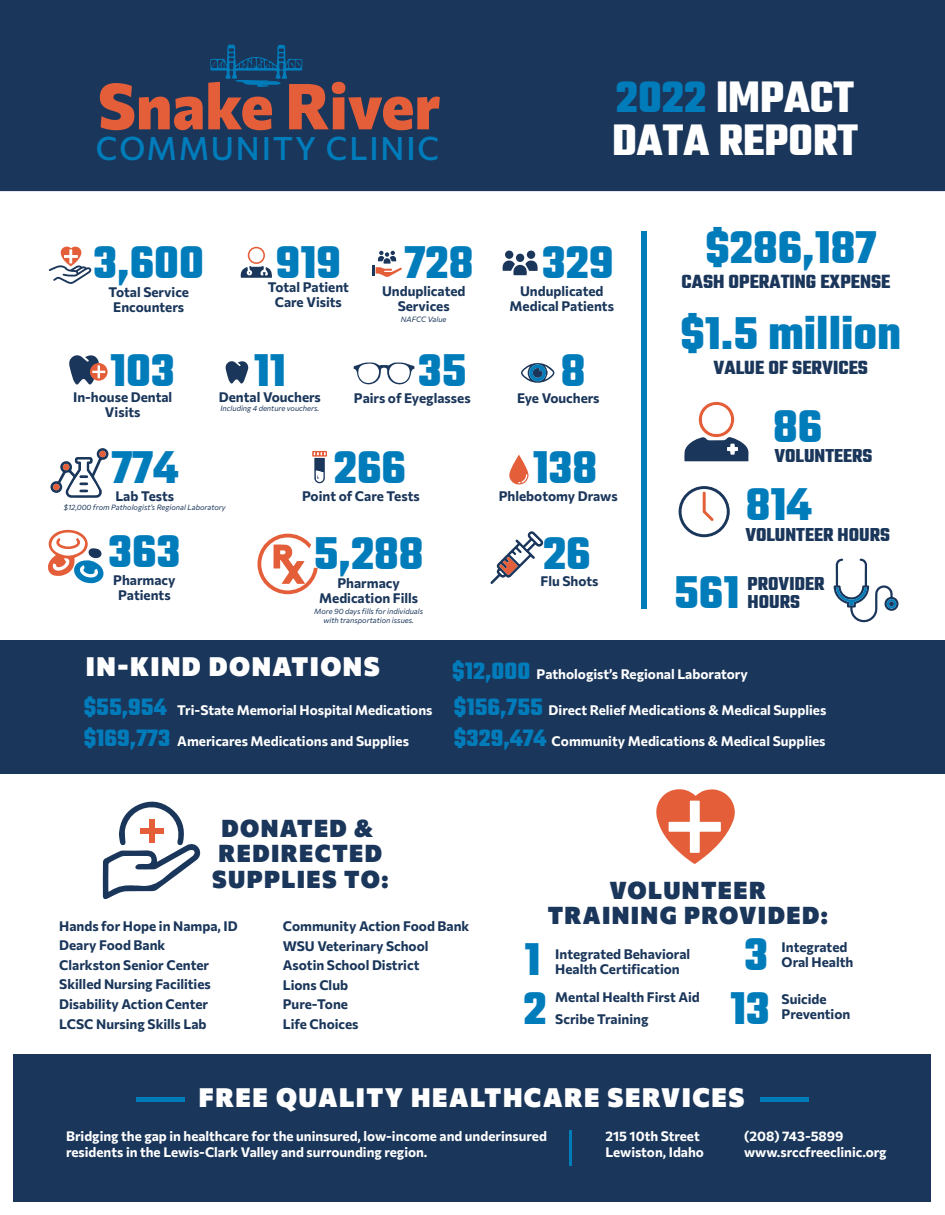
<style>
.page{position:relative;width:945px;height:1215px;background:#fff}
.page>*{position:absolute;margin:0;border:0;box-sizing:border-box;transform-origin:0 0}
.t1{font:800 63.6px "Commissioner";color:#e45f39}
.t2{font:700 49.65px/96.8px "Teko";color:#017cbb}
.t3{font:700 47.55px/42.3px "Teko";color:#fff}
.t4{font:500 32.25px "Commissioner";letter-spacing:.055em;color:#017cbb}
.t5{font:900 26.4px "Commissioner";letter-spacing:.055em;color:#fff}
.t6{font:900 24.15px/25.5px "Commissioner";letter-spacing:.055em;color:#1a365a;text-align:center}
.t7{font:700 20.7px "Teko";color:#1a365a}
.t8{font:700 20.25px "Teko";color:#1a365a}
.t9{font:700 13.65px/19.5px "Commissioner";color:#1a365a;text-align:center}
.t10{font:700 13.65px "Commissioner";color:#fff}
.t11{font:700 13.5px/16.2px "Commissioner";color:#fff}
.t12{font:7.5px/9px "Commissioner";color:#1a365a;text-align:center}
.s1{color:#017cbb}
.s2{font-family:"Teko";font-size:25.65px;color:#017cbb}
</style>
<div class="page">
<div style="left:0;top:0;width:945px;height:191px;background:#1a365a"></div>
<div style="left:14px;top:1054px;width:918px;height:148px;background:#1a365a"></div>
<hr style="left:629px;top:1097px;width:180px;height:4px;background:#017cbb">
<hr style="left:136px;top:1097px;width:180px;height:4px;background:#017cbb">
<div style="left:185px;top:1080px;width:575px;height:37px;background:#1a365a"></div>
<div style="left:0;top:641px;width:945px;height:133px;background:#1a365a"></div>
<svg style="left:48px;top:529px;width:56px;height:54px"></svg>
<svg style="left:502px;top:260px;width:36px;height:15px"></svg>
<div style="left:527px;top:251px;width:8px;height:8px;background:#1a365a;border-radius:50%"></div>
<div style="left:505px;top:251px;width:8px;height:8px;background:#1a365a;border-radius:50%"></div>
<div style="left:516px;top:254px;width:8px;height:8px;background:#1a365a;border-radius:50%"></div>
<svg style="left:372px;top:251px;width:30px;height:26px"></svg>
<svg style="left:521px;top:363px;width:34px;height:20px"></svg>
<svg style="left:225px;top:361px;width:24px;height:23px"></svg>
<svg style="left:240px;top:247px;width:32px;height:31px"></svg>
<svg style="left:684px;top:402px;width:65px;height:59px"></svg>
<div style="left:702px;top:405px;width:29px;height:29px;background:#fff;border-radius:50%"></div>
<svg style="left:354px;top:362px;width:60px;height:23px"></svg>
<svg style="left:490px;top:531px;width:53px;height:53px"></svg>
<svg style="left:312px;top:451px;width:15px;height:33px"></svg>
<svg style="left:509px;top:455px;width:20px;height:30px"></svg>
<svg style="left:656px;top:789px;width:79px;height:75px"></svg>
<svg style="left:103px;top:801px;width:98px;height:99px"></svg>
<div style="left:149px;top:820px;width:5px;height:23px;background:#e45f39"></div>
<div style="left:140px;top:829px;width:23px;height:5px;background:#e45f39"></div>
<svg style="left:257px;top:534px;width:61px;height:60px"></svg>
<svg style="left:679px;top:486px;width:51px;height:51px"></svg>
<hr style="left:569px;top:1130px;width:3px;height:35px;background:#017cbb">
<svg style="left:210px;top:44px;width:93px;height:43px;background:#134771"></svg>
<div style="left:641px;top:231px;width:6px;height:378px;background:#017cbb"></div>
<svg style="left:834px;top:559px;width:65px;height:64px"></svg>
<svg style="left:90px;top:363px;width:18px;height:18px"></svg>
<svg style="left:69px;top:355px;width:36px;height:30px"></svg>
<svg style="left:50px;top:448px;width:59px;height:50px"></svg>
<svg style="left:49px;top:247px;width:43px;height:37px"></svg>
<h1 class="t1" style="left:98px;top:57px;width:344px">Snake River</h1>
<h3 class="t4" style="left:96px;top:123px;width:345px">COMMUNITY CLINIC</h3>
<h3 class="t3" style="left:612px;top:80px;width:248px"><span class="s1">2022</span> IMPACT<br>DATA REPORT</h3>
<h2 class="t2" style="left:94px;top:217px;width:112px">3,600</h2>
<p class="t9" style="left:108px;top:283px;width:82px;line-height:15px">Total Service<br>Encounters</p>
<h2 class="t2" style="left:276px;top:217px;width:67px">919</h2>
<p class="t9" style="left:268px;top:279px;width:83px;line-height:15px">Total Patient<br>Care Visits</p>
<h2 class="t2" style="left:405px;top:217px;width:70px">728</h2>
<p class="t9" style="left:382px;top:283px;width:85px;line-height:15px">Unduplicated<br>Services</p>
<p class="t12" style="left:401px;top:314px;width:47px">NAFCC Value</p>
<h2 class="t2" style="left:542px;top:217px;width:73px">329</h2>
<p class="t9" style="left:510px;top:283px;width:106px;line-height:15px">Unduplicated<br>Medical Patients</p>
<h2 class="t2" style="left:110px;top:325px;width:70px">103<br>774</h2>
<p class="t9" style="left:115px;top:486px;width:60px">Lab Tests</p>
<p class="t12" style="left:64px;top:503px;width:164px">$12,000 from Pathologist’s Regional Laboratory</p>
<h2 class="t2" style="left:254px;top:325px;width:34px">11</h2>
<h2 class="t2" style="left:418px;top:325px;width:50px">35</h2>
<p class="t9" style="left:354px;top:388px;width:118px">Pairs of Eyeglasses</p>
<h2 class="t2" style="left:561px;top:325px;width:26px">8</h2>
<p class="t9" style="left:73px;top:389px;width:101px;line-height:15px">In-house Dental<br>Visits</p>
<p class="t9" style="left:219px;top:387px;width:104px">Dental Vouchers</p>
<p class="t9" style="left:517px;top:387px;width:84px">Eye Vouchers</p>
<p class="t12" style="left:221px;top:404px;width:100px">Including 4 denture vouchers.</p>
<h2 class="t2" style="left:334px;top:422px;width:74px">266</h2>
<p class="t9" style="left:302px;top:486px;width:119px">Point of Care Tests</p>
<p class="t9" style="left:499px;top:486px;width:121px">Phlebotomy Draws</p>
<h2 class="t2" style="left:533px;top:422px;width:66px">138</h2>
<h2 class="t2" style="left:109px;top:506px;width:73px">363</h2>
<p class="t9" style="left:113px;top:571px;width:64px;line-height:15px">Pharmacy<br>Patients</p>
<h2 class="t2" style="left:314px;top:509px;width:111px">5,288</h2>
<p class="t9" style="left:319px;top:574px;width:101px;line-height:15px">Pharmacy<br>Medication Fills</p>
<p class="t12" style="left:314px;top:606px;width:110px">More 90 days fills for individuals with transportation issues.</p>
<h2 class="t2" style="left:543px;top:509px;width:49px">26</h2>
<p class="t9" style="left:541px;top:570px;width:59px">Flu Shots</p>
<h2 class="t2" style="left:705px;top:203px;width:172px">$286,187</h2>
<h3 class="t7" style="left:682px;top:268px;width:210px">CASH OPERATING EXPENSE</h3>
<h2 class="t2" style="left:681px;top:289px;width:222px">$1.5 million</h2>
<h3 class="t7" style="left:714px;top:354px;width:156px">VALUE OF SERVICES</h3>
<h2 class="t2" style="left:773px;top:381px;width:51px">86</h2>
<h3 class="t8" style="left:774px;top:443px;width:100px">VOLUNTEERS</h3>
<h2 class="t2" style="left:746px;top:460px;width:67px">814</h2>
<h3 class="t8" style="left:745px;top:522px;width:146px">VOLUNTEER HOURS</h3>
<h2 class="t2" style="left:674px;top:548px;width:67px">561</h2>
<h3 class="t8" style="left:748px;top:570px;width:79px">PROVIDER</h3>
<h3 class="t8" style="left:748px;top:588px;width:54px">HOURS</h3>
<h3 class="t5" style="left:86px;top:646px;width:295px">IN-KIND DONATIONS</h3>
<p class="t10" style="left:84px;top:699px;width:350px"><span class="s2">$55,954</span> Tri-State Memorial Hospital Medications</p>
<p class="t10" style="left:84px;top:731px;width:327px"><span class="s2">$169,773</span> Americares Medications and Supplies</p>
<p class="t10" style="left:452px;top:664px;width:297px"><span class="s2">$12,000</span> Pathologist’s Regional Laboratory</p>
<p class="t10" style="left:454px;top:699px;width:374px"><span class="s2">$156,755</span> Direct Relief Medications &amp; Medical Supplies</p>
<p class="t10" style="left:454px;top:731px;width:373px"><span class="s2">$329,474</span> Community Medications &amp; Medical Supplies</p>
<h3 class="t6" style="left:212px;top:814px;width:178px">DONATED &amp;<br>REDIRECTED<br>SUPPLIES TO:</h3>
<p class="t9" style="left:59px;top:915px;width:180px;text-align:left">Hands for Hope in Nampa, ID<br>Deary Food Bank<br>Clarkston Senior Center<br>Skilled Nursing Facilities<br>Disability Action Center<br>LCSC Nursing Skills Lab</p>
<p class="t9" style="left:283px;top:915px;width:188px;text-align:left">Community Action Food Bank<br>WSU Veterinary School<br>Asotin School District<br>Lions Club<br>Pure-Tone<br>Life Choices</p>
<h2 class="t2" style="left:524px;top:915px;width:18px">1</h2>
<h3 class="t6" style="left:548px;top:876px;width:282px">VOLUNTEER<br>TRAINING PROVIDED:</h3>
<p class="t9" style="left:555px;top:943px;width:136px">Integrated Behavioral</p>
<p class="t9" style="left:555px;top:958px;width:126px">Health Certification</p>
<h2 class="t2" style="left:744px;top:910px;width:25px">3</h2>
<p class="t9" style="left:782px;top:936px;width:67px">Integrated</p>
<p class="t9" style="left:782px;top:951px;width:73px">Oral Health</p>
<h2 class="t2" style="left:523px;top:963px;width:25px">2</h2>
<p class="t9" style="left:555px;top:986px;width:146px">Mental Health First Aid</p>
<p class="t9" style="left:555px;top:1008px;width:95px">Scribe Training</p>
<h2 class="t2" style="left:730px;top:964px;width:41px">13</h2>
<p class="t9" style="left:782px;top:989px;width:47px">Suicide</p>
<p class="t9" style="left:782px;top:1004px;width:70px">Prevention</p>
<h3 class="t5" style="left:199px;top:1077px;width:547px">FREE QUALITY HEALTHCARE SERVICES</h3>
<p class="t11" style="left:66px;top:1127px;width:482px">Bridging the gap in healthcare for the uninsured, low-income and underinsured residents in the Lewis-Clark Valley and surrounding region.</p>
<p class="t11" style="left:605px;top:1127px;width:100px">215 10th Street<br>Lewiston, Idaho</p>
<p class="t11" style="left:744px;top:1127px;width:144px">(208) 743-5899 www.srccfreeclinic.org</p>
</div>
